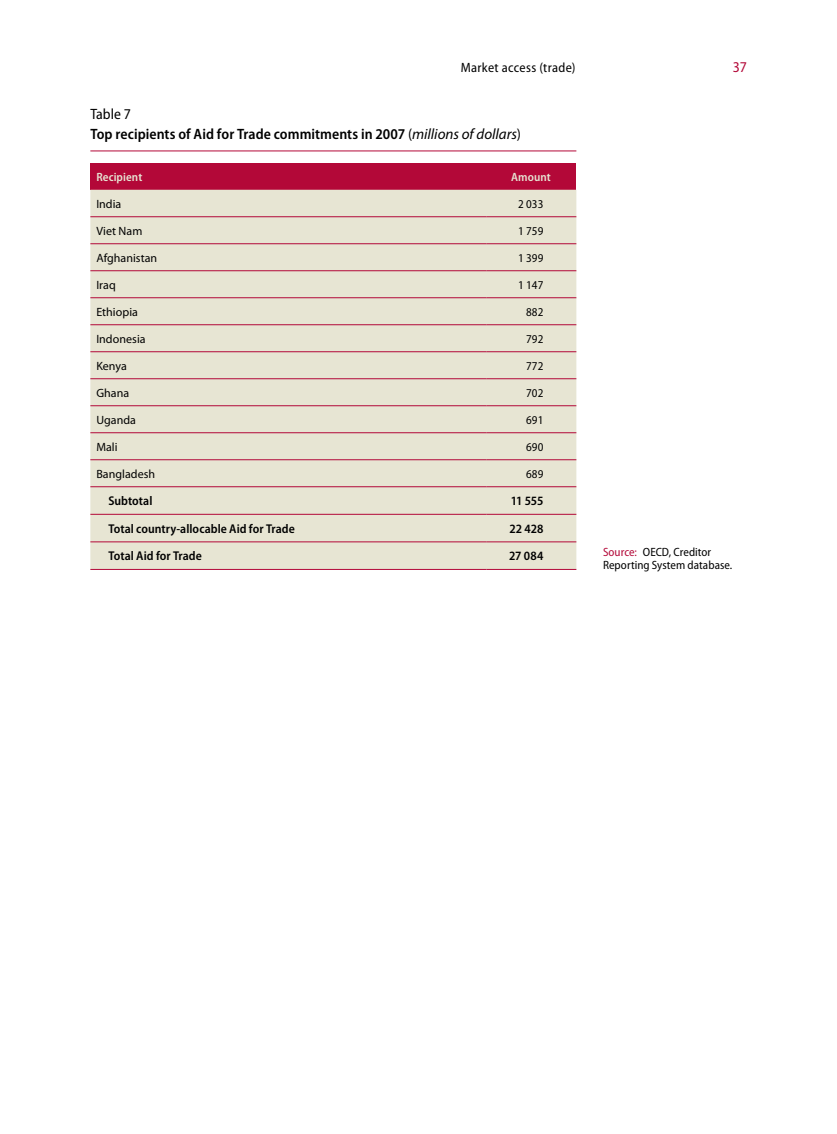
<style>
.page{position:relative;width:837px;height:1134px;background:#fff}
.page>*{position:absolute;margin:0;border:0;box-sizing:border-box;transform-origin:0 0}
.t1{font:600 semi-condensed 15px/19.5px "Myriad Pro";letter-spacing:.005em;color:#000}
.t2{font:semi-condensed 15px "Myriad Pro";color:#b30838}
.t3{font:semi-condensed 13.5px "Myriad Pro";letter-spacing:.025em;color:#000}
.t4{font:600 semi-condensed 12.75px "Myriad Pro";letter-spacing:.005em;color:#000}
.t5{font:semi-condensed 12px/13.5px "Myriad Pro";color:#000}
.t6{font:12px "Myriad Pro";color:#000}
.t7{font:600 semi-condensed 12px "Myriad Pro";letter-spacing:.005em;color:#e7e5d3}
.s1{font-weight:400}
.s2{font-weight:400;font-style:italic;font-stretch:normal}
.s3{color:#b30838}
</style>
<div class="page">
<hr style="left:90px;top:151px;width:486px;height:1px;background:#b30838">
<div style="left:90px;top:163px;width:486px;height:27px;background:#b30838"></div>
<div style="left:90px;top:190px;width:486px;height:379px;background:#e7e5d3"></div>
<hr style="left:90px;top:216px;width:396px;height:1px;background:#b30838">
<hr style="left:486px;top:216px;width:90px;height:1px;background:#b30838">
<hr style="left:90px;top:243px;width:396px;height:1px;background:#b30838">
<hr style="left:486px;top:243px;width:90px;height:1px;background:#b30838">
<hr style="left:90px;top:270px;width:396px;height:1px;background:#b30838">
<hr style="left:486px;top:270px;width:90px;height:1px;background:#b30838">
<hr style="left:90px;top:297px;width:396px;height:1px;background:#b30838">
<hr style="left:486px;top:297px;width:90px;height:1px;background:#b30838">
<hr style="left:90px;top:324px;width:396px;height:1px;background:#b30838">
<hr style="left:486px;top:324px;width:90px;height:1px;background:#b30838">
<hr style="left:90px;top:351px;width:396px;height:1px;background:#b30838">
<hr style="left:486px;top:351px;width:90px;height:1px;background:#b30838">
<hr style="left:90px;top:378px;width:396px;height:1px;background:#b30838">
<hr style="left:486px;top:378px;width:90px;height:1px;background:#b30838">
<hr style="left:90px;top:405px;width:396px;height:1px;background:#b30838">
<hr style="left:486px;top:405px;width:90px;height:1px;background:#b30838">
<hr style="left:90px;top:432px;width:396px;height:1px;background:#b30838">
<hr style="left:486px;top:432px;width:90px;height:1px;background:#b30838">
<hr style="left:90px;top:459px;width:396px;height:1px;background:#b30838">
<hr style="left:486px;top:459px;width:90px;height:1px;background:#b30838">
<hr style="left:90px;top:486px;width:396px;height:1px;background:#b30838">
<hr style="left:486px;top:486px;width:90px;height:1px;background:#b30838">
<hr style="left:90px;top:514px;width:396px;height:1px;background:#b30838">
<hr style="left:486px;top:514px;width:90px;height:1px;background:#b30838">
<hr style="left:90px;top:542px;width:396px;height:1px;background:#b30838">
<hr style="left:486px;top:542px;width:90px;height:1px;background:#b30838">
<hr style="left:90px;top:569px;width:396px;height:1px;background:#b30838">
<hr style="left:486px;top:569px;width:90px;height:1px;background:#b30838">
<p class="t3" style="left:461px;top:60px;width:116px">Market access (trade)</p>
<p class="t2" style="left:733px;top:59px;width:16px">37</p>
<p class="t1" style="left:90px;top:105px;width:432px"><span class="s1">Table 7<br></span>Top recipients of Aid for Trade commitments in 2007 <span class="s1">(</span><span class="s2">millions of dollars</span><span class="s1">)</span></p>
<p class="t7" style="left:96px;top:170px;width:47px">Recipient</p>
<p class="t7" style="left:511px;top:170px;width:41px">Amount</p>
<p class="t6" style="left:96px;top:196px;width:26px">India</p>
<p class="t5" style="left:518px;top:197px;width:27px">2 033</p>
<p class="t6" style="left:96px;top:223px;width:47px">Viet Nam</p>
<p class="t5" style="left:518px;top:224px;width:27px">1 759</p>
<p class="t6" style="left:96px;top:250px;width:62px">Afghanistan</p>
<p class="t5" style="left:518px;top:251px;width:27px">1 399</p>
<p class="t6" style="left:96px;top:277px;width:21px">Iraq</p>
<p class="t5" style="left:518px;top:278px;width:27px">1 147</p>
<p class="t6" style="left:96px;top:304px;width:43px">Ethiopia</p>
<p class="t5" style="left:526px;top:305px;width:19px">882</p>
<p class="t6" style="left:96px;top:331px;width:51px">Indonesia</p>
<p class="t5" style="left:526px;top:332px;width:19px">792</p>
<p class="t6" style="left:96px;top:358px;width:32px">Kenya</p>
<p class="t5" style="left:526px;top:359px;width:19px">772</p>
<p class="t6" style="left:96px;top:385px;width:34px">Ghana</p>
<p class="t5" style="left:526px;top:386px;width:19px">702</p>
<p class="t6" style="left:96px;top:412px;width:41px">Uganda</p>
<p class="t5" style="left:526px;top:413px;width:19px">691</p>
<p class="t6" style="left:96px;top:439px;width:23px">Mali</p>
<p class="t5" style="left:526px;top:440px;width:19px">690</p>
<p class="t6" style="left:96px;top:466px;width:60px">Bangladesh</p>
<p class="t5" style="left:526px;top:467px;width:19px">689</p>
<p class="t4" style="left:108px;top:494px;width:46px">Subtotal</p>
<p class="t4" style="left:511px;top:494px;width:34px">11 555</p>
<p class="t4" style="left:108px;top:522px;width:188px">Total country-allocable Aid for Trade</p>
<p class="t4" style="left:510px;top:522px;width:35px">22 428</p>
<p class="t4" style="left:108px;top:549px;width:95px">Total Aid for Trade</p>
<p class="t4" style="left:509px;top:549px;width:36px">27 084</p>
<p class="t5" style="left:603px;top:545px;width:131px"><span class="s3">Source:</span> OECD, Creditor<br>Reporting System database.</p>
</div>
